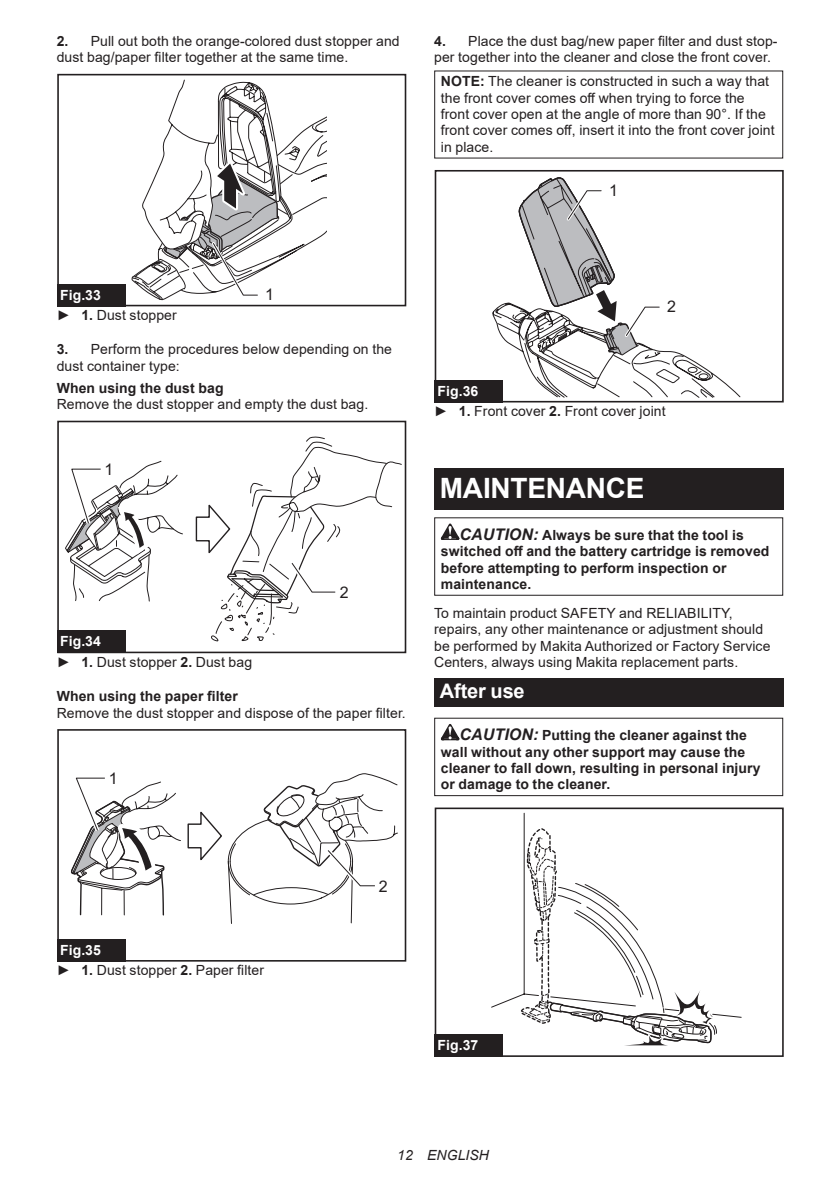
<style>
.page{position:relative;width:840px;height:1191px;background:#fff}
.page>*{position:absolute;margin:0;border:0;box-sizing:border-box;transform-origin:0 0}
.t1{font:700 28px "Arial";letter-spacing:-.01em;color:#fff}
.t2{font:700 20px "Arial";letter-spacing:-.01em;color:#fff}
.t3{font:16px "Arial";color:#231f20}
.t4{font:14px/16.4px "Arial";letter-spacing:.005em;color:#231f20}
.t5{font:700 14px/16.4px "Arial";letter-spacing:.005em;color:#231f20}
.t6{font:700 14px "Arial";letter-spacing:.005em;color:#fff}
.t7{font:italic 14px "Arial";letter-spacing:.005em;color:#231f20}
.s1{font-weight:700}
.s2{font-weight:700;color:#fff}
.s3{font-style:italic;font-size:16px}
</style>
<div class="page">
<div style="left:57px;top:74px;width:349px;height:232px;border:2px solid #231f20"></div>
<svg style="left:131px;top:79px;width:196px;height:222px"></svg>
<div style="left:57px;top:284px;width:68px;height:22px;background:#231f20"></div>
<div style="left:57px;top:421px;width:349px;height:232px;border:2px solid #231f20"></div>
<svg style="left:65px;top:460px;width:118px;height:142px"></svg>
<svg style="left:195px;top:436px;width:207px;height:206px"></svg>
<div style="left:57px;top:630px;width:68px;height:23px;background:#231f20"></div>
<div style="left:57px;top:729px;width:349px;height:232px;border:2px solid #231f20"></div>
<svg style="left:71px;top:777px;width:110px;height:139px"></svg>
<svg style="left:187px;top:773px;width:211px;height:151px"></svg>
<div style="left:57px;top:939px;width:68px;height:22px;background:#231f20"></div>
<div style="left:434px;top:170px;width:349px;height:232px;border:2px solid #231f20"></div>
<svg style="left:492px;top:172px;width:248px;height:226px"></svg>
<div style="left:434px;top:380px;width:68px;height:22px;background:#231f20"></div>
<div style="left:434px;top:468px;width:348px;height:41px;background:#231f20"></div>
<svg style="left:440px;top:523px;width:19px;height:17px"></svg>
<div style="left:434px;top:517px;width:348px;height:79px;border:1px solid #231f20"></div>
<div style="left:434px;top:678px;width:348px;height:29px;background:#231f20"></div>
<svg style="left:440px;top:724px;width:19px;height:16px"></svg>
<div style="left:434px;top:717px;width:348px;height:79px;border:1px solid #231f20"></div>
<svg style="left:519px;top:812px;width:197px;height:234px"></svg>
<div style="left:434px;top:807px;width:349px;height:250px;border:2px solid #231f20"></div>
<div style="left:434px;top:1034px;width:68px;height:23px;background:#231f20"></div>
<p class="t4" style="left:57px;top:33px;width:344px"><span class="s1">2.</span> Pull out both the orange-colored dust stopper and dust bag/paper filter together at the same time.</p>
<p class="t4" style="left:434px;top:33px;width:344px"><span class="s1">4.</span> Place the dust bag/new paper filter and dust stop&shy;per together into the cleaner and close the front cover.</p>
<p class="t4" style="left:440px;top:73px;width:335px"><span class="s1">NOTE:</span> The cleaner is constructed in such a way that the front cover comes off when trying to force the front cover open at the angle of more than 90°. If the front cover comes off, insert it into the front cover joint in place.</p>
<p class="t3" style="left:608px;top:179px;width:10px">1</p>
<p class="t6" style="left:60px;top:285px;width:42px">Fig.33</p>
<p class="t3" style="left:265px;top:284px;width:10px">1</p>
<p class="t4" style="left:57px;top:307px;width:121px">► <span class="s1">1.</span> Dust stopper</p>
<p class="t4" style="left:57px;top:341px;width:336px"><span class="s1">3.</span> Perform the procedures below depending on the dust container type:</p>
<p class="t5" style="left:57px;top:380px;width:168px">When using the dust bag</p>
<p class="t4" style="left:57px;top:396px;width:313px">Remove the dust stopper and empty the dust bag.</p>
<p class="t3" style="left:104px;top:458px;width:10px">1</p>
<p class="t3" style="left:339px;top:581px;width:10px">2</p>
<p class="t4" style="left:57px;top:631px;width:197px;line-height:20.2px"><span class="s2">Fig.34<br></span>► <span class="s1">1.</span> Dust stopper <span class="s1">2.</span> Dust bag</p>
<p class="t5" style="left:57px;top:688px;width:182px">When using the paper filter</p>
<p class="t4" style="left:57px;top:704px;width:350px">Remove the dust stopper and dispose of the paper filter.</p>
<p class="t3" style="left:109px;top:768px;width:10px">1</p>
<p class="t3" style="left:666px;top:296px;width:10px">2</p>
<p class="t4" style="left:434px;top:380px;width:233px;line-height:20.2px"><span class="s2">Fig.36<br></span>► <span class="s1">1.</span> Front cover <span class="s1">2.</span> Front cover joint</p>
<h1 class="t1" style="left:439px;top:468px;width:206px">MAINTENANCE</h1>
<p class="t5" style="left:440px;top:527px;width:330px;text-indent:19px"><span class="s3">CAUTION:</span> Always be sure that the tool is switched off and the battery cartridge is removed before attempting to perform inspection or maintenance.</p>
<p class="t4" style="left:434px;top:604px;width:337px">To maintain product SAFETY and RELIABILITY, repairs, any other maintenance or adjustment should be performed by Makita Authorized or Factory Service Centers, always using Makita replacement parts.</p>
<h2 class="t2" style="left:439px;top:677px;width:86px">After use</h2>
<p class="t5" style="left:440px;top:727px;width:321px;text-indent:19px"><span class="s3">CAUTION:</span> Putting the cleaner against the wall without any other support may cause the cleaner to fall down, resulting in personal injury or damage to the cleaner.</p>
<p class="t4" style="left:57px;top:939px;width:209px;line-height:20.2px"><span class="s2">Fig.35<br></span>► <span class="s1">1.</span> Dust stopper <span class="s1">2.</span> Paper filter</p>
<p class="t3" style="left:378px;top:875px;width:10px">2</p>
<p class="t6" style="left:437px;top:1035px;width:42px">Fig.37</p>
<p class="t7" style="left:397px;top:1146px;width:93px">12 ENGLISH</p>
</div>
